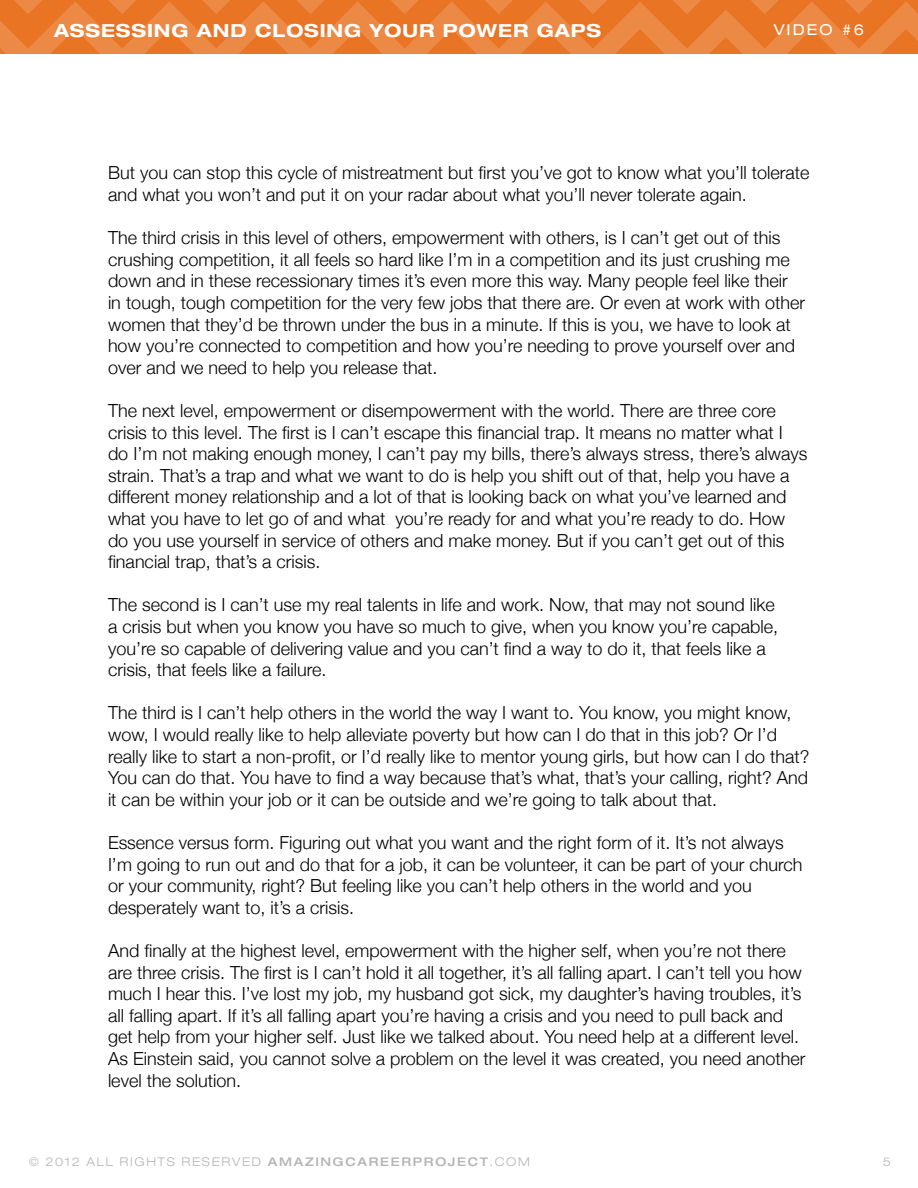
<style>
.page{position:relative;width:918px;height:1188px;background:#fff}
.page>*{position:absolute;margin:0;border:0;box-sizing:border-box;transform-origin:0 0}
.t1{font:300 18px/21.6px "Helvetica Neue";color:#000}
.t2{font:700 expanded 18px "Helvetica Neue";letter-spacing:.05em;color:#fff}
.t3{font:expanded 15px "Helvetica Neue";letter-spacing:.14em;color:#fff}
.t4{font:300 expanded 12px "Helvetica Neue";letter-spacing:.14em;color:#b5b5b5}
.s1{font-weight:500}
</style>
<div class="page">
<svg style="left:0;top:0;width:918px;height:54px;background:#e97d32"></svg>
<p class="t2" style="left:54px;top:20px;width:549px">ASSESSING AND CLOSING YOUR POWER GAPS</p>
<p class="t3" style="left:774px;top:21px;width:92px">Video #6</p>
<p class="t1" style="left:108px;top:161px;width:703px">But you can stop this cycle of mistreatment but first you’ve got to know what you’ll tolerate and what you won’t and put it on your radar about what you’ll never tolerate again.</p>
<p class="t1" style="left:108px;top:226px;width:699px">The third crisis in this level of others, empowerment with others, is I can’t get out of this crushing competition, it all feels so hard like I’m in a competition and its just crushing me down and in these recessionary times it’s even more this way. Many people feel like their in tough, tough competition for the very few jobs that there are. Or even at work with other women that they’d be thrown under the bus in a minute. If this is you, we have to look at how you’re connected to competition and how you’re needing to prove yourself over and over and we need to help you release that.</p>
<p class="t1" style="left:108px;top:399px;width:701px">The next level, empowerment or disempowerment with the world. There are three core crisis to this level. The first is I can’t escape this financial trap. It means no matter what I do I’m not making enough money, I can’t pay my bills, there’s always stress, there’s always strain. That’s a trap and what we want to do is help you shift out of that, help you have a different money relationship and a lot of that is looking back on what you’ve learned and what you have to let go of and what you’re ready for and what you’re ready to do. How do you use yourself in service of others and make money. But if you can’t get out of this financial trap, that’s a crisis.</p>
<p class="t1" style="left:108px;top:593px;width:672px">The second is I can’t use my real talents in life and work. Now, that may not sound like a crisis but when you know you have so much to give, when you know you’re capable, you’re so capable of delivering value and you can’t find a way to do it, that feels like a crisis, that feels like a failure.</p>
<p class="t1" style="left:108px;top:701px;width:703px">The third is I can’t help others in the world the way I want to. You know, you might know, wow, I would really like to help alleviate poverty but how can I do that in this job? Or I’d really like to start a non-profit, or I’d really like to mentor young girls, but how can I do that?<br>You can do that. You have to find a way because that’s what, that’s your calling, right? And it can be within your job or it can be outside and we’re going to talk about that.</p>
<p class="t1" style="left:108px;top:831px;width:696px">Essence versus form. Figuring out what you want and the right form of it. It’s not always I’m going to run out and do that for a job, it can be volunteer, it can be part of your church or your community, right? But feeling like you can’t help others in the world and you desperately want to, it’s a crisis.</p>
<p class="t1" style="left:108px;top:939px;width:699px">And finally at the highest level, empowerment with the higher self, when you’re not there are three crisis. The first is I can’t hold it all together, it’s all falling apart. I can’t tell you how much I hear this. I’ve lost my job, my husband got sick, my daughter’s having troubles, it’s all falling apart. If it’s all falling apart you’re having a crisis and you need to pull back and get help from your higher self. Just like we talked about. You need help at a different level.<br>As Einstein said, you cannot solve a problem on the level it was created, you need another level the solution.</p>
<p class="t4" style="left:29px;top:1154px;width:502px">© 2012 ALL RIGHTS RESERVED <span class="s1">AMAZINGCAREERPROJECT</span>.COM</p>
<p class="t4" style="left:883px;top:1154px;width:10px">5</p>
</div>
